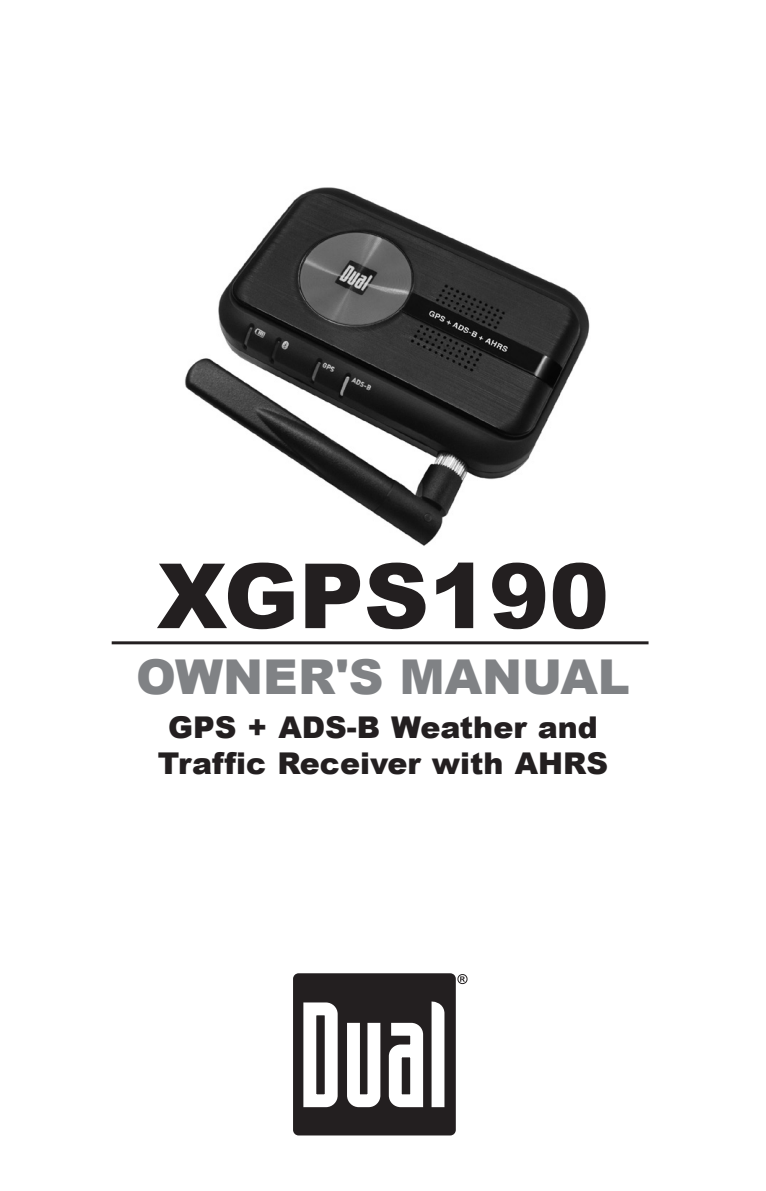
<style>
.page{position:relative;width:766px;height:1191px;background:#fff}
.page>*{position:absolute;margin:0;border:0;box-sizing:border-box;transform-origin:0 0}
.t1{font:900 90px "Arial";color:#231f20}
.t2{font:900 48px "Arial";color:#808285}
.t3{font:900 30px/36px "Arial";color:#231f20;text-align:center}
</style>
<div class="page">
<div style="left:293px;top:973px;width:162px;height:162px;background:#231f20;border-radius:6px"></div>
<svg style="left:303px;top:1002px;width:35px;height:106px"></svg>
<svg style="left:347px;top:1022px;width:34px;height:86px"></svg>
<svg style="left:388px;top:1022px;width:36px;height:86px"></svg>
<svg style="left:431px;top:1001px;width:14px;height:107px"></svg>
<svg style="left:457px;top:974px;width:10px;height:10px"></svg>
<hr style="left:112px;top:641px;width:536px;height:3px;background:#231f20">
<img style="left:185px;top:187px;width:405px;height:359px">
<h1 class="t1" style="left:157px;top:530px;width:453px">XGPS190</h1>
<h2 class="t2" style="left:136px;top:642px;width:495px">OWNER'S MANUAL</h2>
<p class="t3" style="left:158px;top:709px;width:451px">GPS + ADS-B Weather and<br>Traffic Receiver with AHRS</p>
</div>
